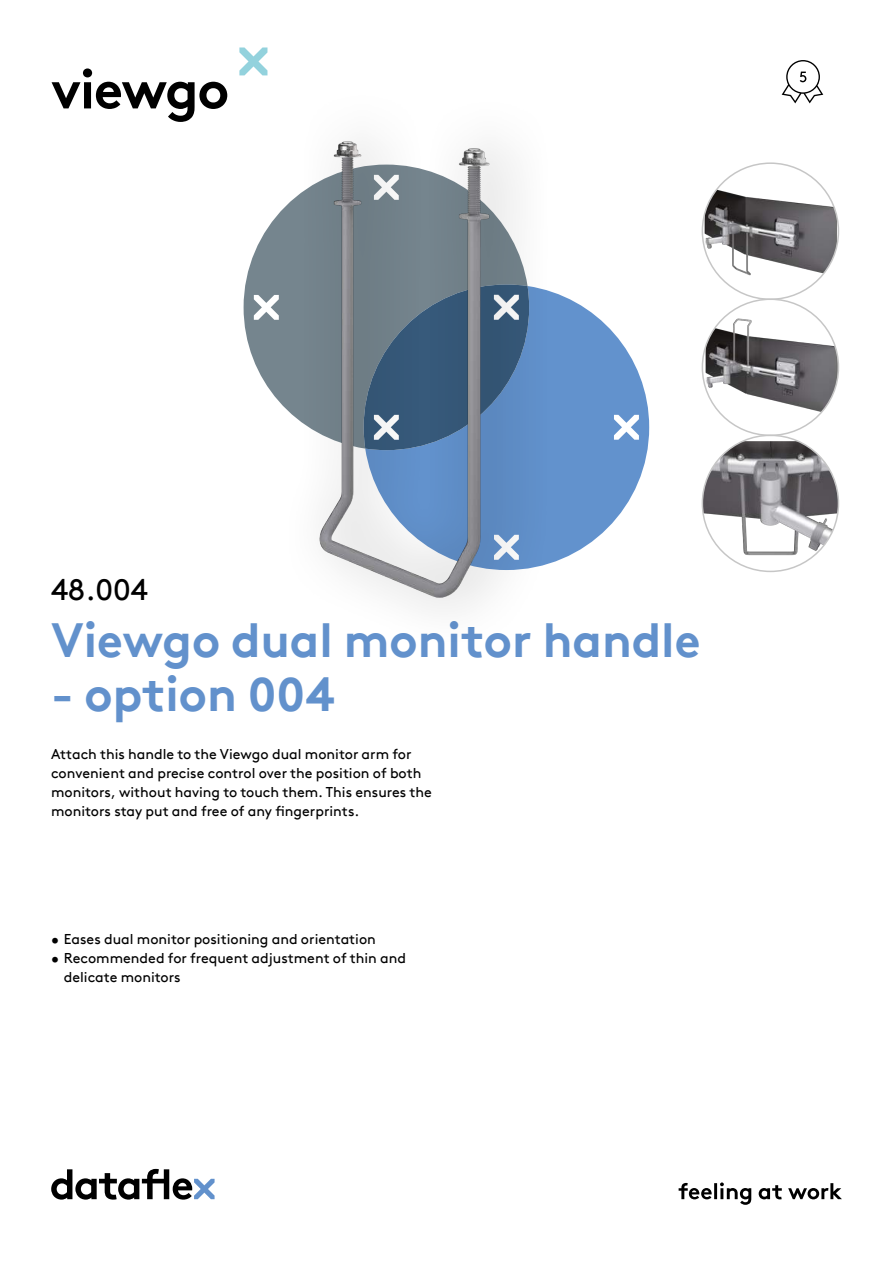
<style>
.page{position:relative;width:893px;height:1263px;background:#fff}
.page>*{position:absolute;margin:0;border:0;box-sizing:border-box;transform-origin:0 0}
.t1{font:700 54px "Brown Pro TT";letter-spacing:-.02em;color:#000}
.t2{font:700 48px "Brown Pro TT";color:#6291cc}
.t3{font:30px "Brown Pro TT";color:#000}
.t4{font:14.25px/19.2px "Brown Pro TT";color:#000}
</style>
<div class="page">
<svg style="left:244px;top:211px;width:37px;height:193px;fill:#75858e"></svg>
<svg style="left:554px;top:292px;width:95px;height:270px;fill:#6292cd"></svg>
<svg style="left:51px;top:1169px;width:164px;height:30px"></svg>
<svg style="left:679px;top:1182px;width:163px;height:23px"></svg>
<svg style="left:239px;top:47px;width:28px;height:28px"></svg>
<img style="left:702px;top:186px;width:136px;height:90px">
<img style="left:702px;top:318px;width:136px;height:99px">
<img style="left:702px;top:441px;width:136px;height:125px">
<div style="left:281px;top:86px;width:273px;height:562px;background:#000;opacity:.35"></div>
<img style="left:314px;top:133px;width:181px;height:473px">
<svg style="left:782px;top:60px;width:41px;height:43px"></svg>
<h1 class="t1" style="left:51px;top:46px;width:180px">viewgo</h1>
<h3 class="t3" style="left:51px;top:566px;width:98px">48.004</h3>
<h2 class="t2" style="left:51px;top:601px;width:651px">Viewgo dual monitor handle</h2>
<h2 class="t2" style="left:51px;top:655px;width:285px">- option 004</h2>
<p class="t4" style="left:51px;top:743px;width:382px">Attach this handle to the Viewgo dual monitor arm for convenient and precise control over the position of both monitors, without having to touch them. This ensures the monitors stay put and free of any fingerprints.</p>
<p class="t4" style="left:51px;top:928px;width:326px">• Eases dual monitor positioning and orientation</p>
<p class="t4" style="left:64px;top:947px;width:344px;text-indent:-13px">• Recommended for frequent adjustment of thin and delicate monitors</p>
</div>
